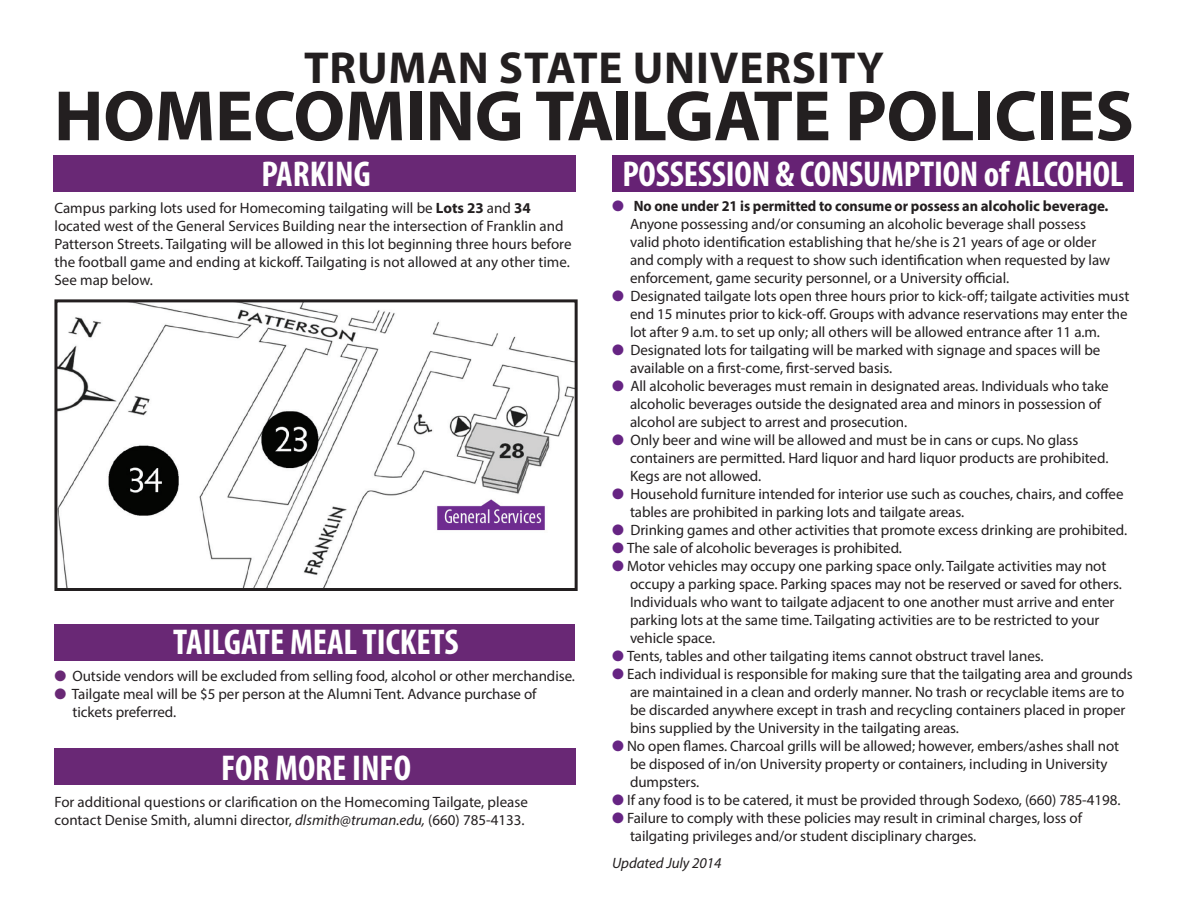
<style>
.page{position:relative;width:1188px;height:918px;background:#fff}
.page>*{position:absolute;margin:0;border:0;box-sizing:border-box;transform-origin:0 0}
.t1{font:700 72px "Myriad Pro";letter-spacing:-.005em;color:#231f20}
.t2{font:700 45px "Myriad Pro";letter-spacing:.02em;color:#231f20}
.t3{font:700 condensed 36px "Myriad Pro";letter-spacing:-.005em;color:#fff}
.t4{font:15px/18px "Myriad Pro";letter-spacing:-.005em;color:#231f20}
.t5{font:italic 15px "Myriad Pro";letter-spacing:-.005em;color:#231f20}
.s1{color:#662483}
.s2{font-weight:700}
.s3{color:#692875}
.s4{font-style:italic}
</style>
<div class="page">
<div style="left:54px;top:156px;width:522px;height:36px;background:#692875"></div>
<div style="left:612px;top:156px;width:522px;height:36px;background:#662274"></div>
<div style="left:54px;top:749px;width:522px;height:36px;background:#692875"></div>
<div style="left:54px;top:624px;width:521px;height:36px;background:#692875"></div>
<img style="left:58px;top:303px;width:516px;height:284px">
<div style="left:54px;top:299px;width:524px;height:292px;border:3px solid #231f20"></div>
<p class="t2" style="left:304px;top:39px;width:581px">TRUMAN STATE UNIVERSITY</p>
<p class="t1" style="left:54px;top:69px;width:1082px">HOMECOMING TAILGATE POLICIES</p>
<p class="t3" style="left:622px;top:151px;width:503px">POSSESSION &amp; CONSUMPTION of ALCOHOL</p>
<p class="t4" style="left:630px;top:197px;width:482px;text-indent:-18px"><span class="s1">●</span> <span class="s2">No one under 21 is permitted to consume or possess an alcoholic beverage.<br></span>Anyone possessing and/or consuming an alcoholic beverage shall possess valid photo identification establishing that he/she is 21 years of age or older and comply with a request to show such identification when requested by law enforcement, game security personnel, or a University official.</p>
<p class="t4" style="left:630px;top:287px;width:501px;text-align:justify;text-indent:-18px"><span class="s1">●</span> Designated tailgate lots open three hours prior to kick-off; tailgate activities must end 15 minutes prior to kick-off. Groups with advance reservations may enter the lot after 9 a.m. to set up only; all others will be allowed entrance after 11 a.m.</p>
<p class="t4" style="left:630px;top:341px;width:472px;text-indent:-18px"><span class="s1">●</span> Designated lots for tailgating will be marked with signage and spaces will be available on a first-come, first-served basis.</p>
<p class="t4" style="left:630px;top:377px;width:480px;text-indent:-18px"><span class="s1">●</span> All alcoholic beverages must remain in designated areas. Individuals who take alcoholic beverages outside the designated area and minors in possession of alcohol are subject to arrest and prosecution.</p>
<p class="t4" style="left:630px;top:431px;width:480px;text-indent:-18px"><span class="s1">●</span> Only beer and wine will be allowed and must be in cans or cups. No glass containers are permitted. Hard liquor and hard liquor products are prohibited.<br>Kegs are not allowed.</p>
<p class="t4" style="left:630px;top:485px;width:495px;text-indent:-18px"><span class="s1">●</span> Household furniture intended for interior use such as couches, chairs, and coffee tables are prohibited in parking lots and tailgate areas.</p>
<p class="t4" style="left:612px;top:521px;width:517px"><span class="s1">●</span> Drinking games and other activities that promote excess drinking are prohibited.</p>
<p class="t4" style="left:612px;top:539px;width:292px"><span class="s1">●</span> The sale of alcoholic beverages is prohibited.</p>
<p class="t4" style="left:630px;top:557px;width:493px;text-indent:-18px"><span class="s1">●</span> Motor vehicles may occupy one parking space only. Tailgate activities may not occupy a parking space. Parking spaces may not be reserved or saved for others.<br>Individuals who want to tailgate adjacent to one another must arrive and enter parking lots at the same time. Tailgating activities are to be restricted to your vehicle space.</p>
<p class="t4" style="left:612px;top:647px;width:433px"><span class="s1">●</span> Tents, tables and other tailgating items cannot obstruct travel lanes.</p>
<p class="t4" style="left:630px;top:665px;width:504px;text-indent:-18px"><span class="s1">●</span> Each individual is responsible for making sure that the tailgating area and grounds are maintained in a clean and orderly manner. No trash or recyclable items are to be discarded anywhere except in trash and recycling containers placed in proper bins supplied by the University in the tailgating areas.</p>
<p class="t4" style="left:630px;top:737px;width:491px;text-indent:-18px"><span class="s1">●</span> No open flames. Charcoal grills will be allowed; however, embers/ashes shall not be disposed of in/on University property or containers, including in University dumpsters.</p>
<p class="t4" style="left:612px;top:791px;width:510px"><span class="s1">●</span> If any food is to be catered, it must be provided through Sodexo, (660) 785-4198.</p>
<p class="t4" style="left:630px;top:809px;width:454px;text-indent:-18px"><span class="s1">●</span> Failure to comply with these policies may result in criminal charges, loss of tailgating privileges and/or student disciplinary charges.</p>
<p class="t5" style="left:612px;top:854px;width:111px">Updated July 2014</p>
<p class="t3" style="left:261px;top:151px;width:111px">PARKING</p>
<p class="t4" style="left:54px;top:199px;width:519px">Campus parking lots used for Homecoming tailgating will be <span class="s2">Lots 23</span> and <span class="s2">34 </span>located west of the General Services Building near the intersection of Franklin and Patterson Streets. Tailgating will be allowed in this lot beginning three hours before the football game and ending at kickoff. Tailgating is not allowed at any other time.<br>See map below.</p>
<p class="t3" style="left:173px;top:619px;width:287px">TAILGATE MEAL TICKETS</p>
<p class="t4" style="left:54px;top:667px;width:522px"><span class="s3">●</span> Outside vendors will be excluded from selling food, alcohol or other merchandise.</p>
<p class="t4" style="left:72px;top:685px;width:466px;text-indent:-18px"><span class="s3">●</span> Tailgate meal will be $5 per person at the Alumni Tent. Advance purchase of tickets preferred.</p>
<p class="t3" style="left:221px;top:745px;width:192px">FOR MORE INFO</p>
<p class="t4" style="left:54px;top:793px;width:475px">For additional questions or clarification on the Homecoming Tailgate, please contact Denise Smith, alumni director, <span class="s4">dlsmith@truman.edu,</span> (660) 785-4133.</p>
</div>
